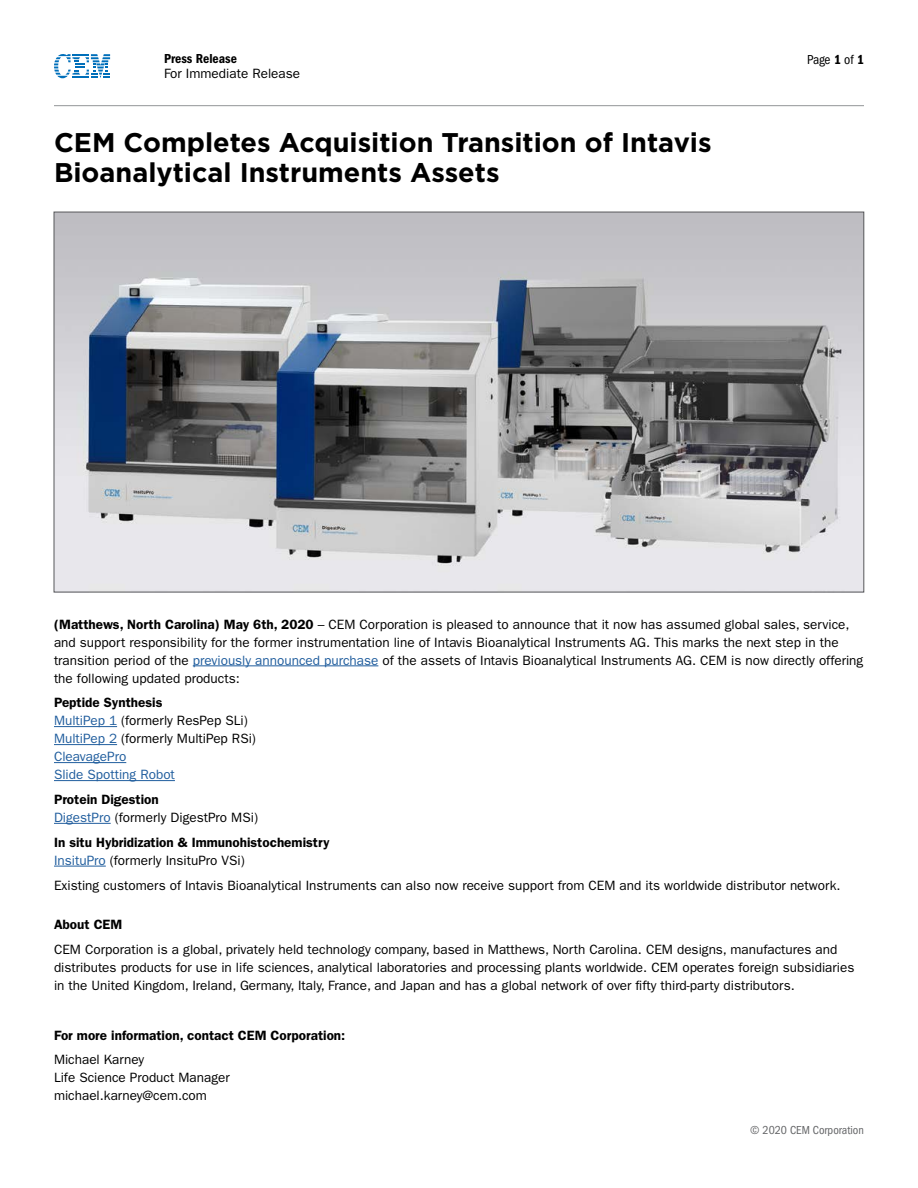
<style>
.page{position:relative;width:918px;height:1188px;background:#fff}
.page>*{position:absolute;margin:0;border:0;box-sizing:border-box;transform-origin:0 0}
.Press_Release_Title{font:700 27px/30px "Gotham HTF";color:#000}
.Paragraph{font:13.5px/18px "ITC Franklin Gothic Std";color:#000}
.Paragraph-2{font:600 13.5px/18px "ITC Franklin Gothic Std";color:#000}
.Paragraph-3{font:13.5px/18px "ITC Franklin Gothic Std";color:#215e9e}
.t1{font:13.5px "ITC Franklin Gothic Std Dm Cd";color:#000}
.t2{font:condensed 13.5px "ITC Franklin Gothic Std";letter-spacing:-.015em;color:#000}
.t3{font:condensed 12px "ITC Franklin Gothic Std";color:#636466}
.s1{font-family:"ITC Franklin Gothic Std Dm Cd";font-stretch:normal}
.s2{font-weight:600}
.s3{color:#215e9e}
.s4{font-weight:600;color:#000}
.s5{color:#000}
.s6{font-weight:400;color:#215e9e}
.s7{font-weight:400}
</style>
<div class="page">
<svg style="left:54px;top:54px;width:56px;height:24px"></svg>
<hr style="left:54px;top:105px;width:810px;height:1px;background:#939598">
<hr style="left:193px;top:666px;width:185px;height:1px;background:#215e9e">
<hr style="left:54px;top:726px;width:63px;height:1px;background:#215e9e">
<hr style="left:54px;top:744px;width:63px;height:1px;background:#215e9e">
<hr style="left:54px;top:762px;width:72px;height:1px;background:#215e9e">
<hr style="left:54px;top:780px;width:121px;height:1px;background:#215e9e">
<hr style="left:54px;top:823px;width:57px;height:1px;background:#215e9e">
<hr style="left:54px;top:866px;width:52px;height:1px;background:#215e9e">
<img style="left:56px;top:214px;width:806px;height:376px">
<p class="t1" style="left:164px;top:51px;width:74px">Press Release</p>
<p class="Paragraph" style="left:164px;top:65px;width:138px">For Immediate Release</p>
<p class="Press_Release_Title" style="left:54px;top:127px;width:659px">CEM Completes Acquisition Transition of Intavis<br>Bioanalytical Instruments Assets</p>
<p class="t2" style="left:807px;top:52px;width:58px">Page <span class="s1">1</span> of <span class="s1">1</span></p>
<p class="Paragraph" style="left:54px;top:615px;width:811px"><span class="s2">(Matthews, North Carolina) May 6th, 2020</span> – CEM Corporation is pleased to announce that it now has assumed global sales, service, and support responsibility for the former instrumentation line of Intavis Bioanalytical Instruments AG. This marks the next step in the transition period of the <span class="s3">previously announced purchase</span> of the assets of Intavis Bioanalytical Instruments AG. CEM is now directly offering the following updated products:</p>
<p class="Paragraph-3" style="left:54px;top:694px;width:204px"><span class="s4">Peptide Synthesis<br></span>MultiPep 1 <span class="s5">(formerly ResPep SLi)<br></span>MultiPep 2 <span class="s5">(formerly MultiPep RSi)<br></span>CleavagePro<br>Slide Spotting Robot</p>
<p class="Paragraph" style="left:54px;top:791px;width:206px"><span class="s2">Protein Digestion<br></span><span class="s3">DigestPro</span> (formerly DigestPro MSi)</p>
<p class="Paragraph-2" style="left:54px;top:833px;width:277px">In situ Hybridization &amp; Immunohistochemistry<br><span class="s6">InsituPro</span> <span class="s7">(formerly InsituPro VSi)</span></p>
<p class="Paragraph" style="left:54px;top:876px;width:788px">Existing customers of Intavis Bioanalytical Instruments can also now receive support from CEM and its worldwide distributor network.</p>
<p class="Paragraph-2" style="left:54px;top:916px;width:70px">About CEM</p>
<p class="Paragraph" style="left:54px;top:941px;width:802px">CEM Corporation is a global, privately held technology company, based in Matthews, North Carolina. CEM designs, manufactures and distributes products for use in life sciences, analytical laboratories and processing plants worldwide. CEM operates foreign subsidiaries in the United Kingdom, Ireland, Germany, Italy, France, and Japan and has a global network of over fifty third-party distributors.</p>
<p class="Paragraph-2" style="left:54px;top:1026px;width:293px">For more information, contact CEM Corporation:</p>
<p class="Paragraph" style="left:54px;top:1051px;width:177px">Michael Karney<br>Life Science Product Manager michael.karney@cem.com</p>
<p class="t3" style="left:750px;top:1123px;width:115px">© 2020 CEM Corporation</p>
</div>
